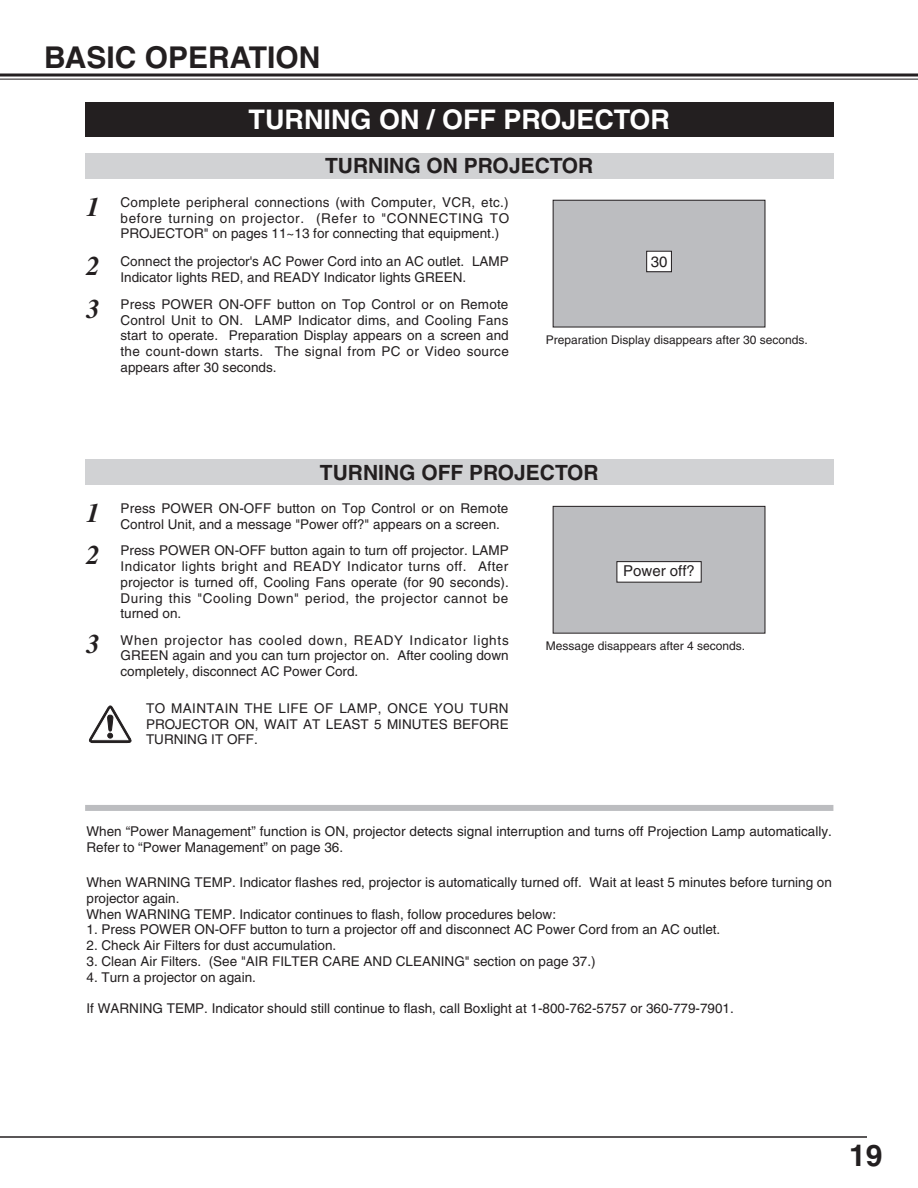
<style>
.page{position:relative;width:918px;height:1188px;background:#fff}
.page>*{position:absolute;margin:0;border:0;box-sizing:border-box;transform-origin:0 0}
.t1{font:700 30px "Helvetica";color:#231f20}
.t2{font:700 27px "Helvetica";color:#fff}
.t3{font:italic 700 27px/42.5px "Times";color:#231f20}
.t4{font:700 21px "Helvetica";color:#231f20}
.t5{font:15px "Helvetica";color:#231f20}
.t6{font:13.5px/15.8px "Helvetica";color:#231f20;text-align:justify}
.t7{font:12px "Helvetica";color:#231f20}
.s1{font-family:"Times";font-weight:700;font-style:italic;font-size:27px}
</style>
<div class="page">
<hr style="left:0;top:1136px;width:867px;height:2px;background:#231f20">
<div style="left:85px;top:153px;width:748px;height:26px;background:#d1d2d4"></div>
<div style="left:85px;top:459px;width:748px;height:26px;background:#d1d2d4"></div>
<div style="left:85px;top:102px;width:748px;height:34px;background:#231f20"></div>
<svg style="left:89px;top:705px;width:43px;height:38px"></svg>
<div style="left:554px;top:201px;width:211px;height:126px;background:#bcbdc0"></div>
<div style="left:553px;top:200px;width:212px;height:127px;border:1px solid #231f20"></div>
<div style="left:647px;top:252px;width:24px;height:19px;background:#fff"></div>
<div style="left:646px;top:251px;width:26px;height:21px;border:1px solid #231f20"></div>
<div style="left:85px;top:805px;width:748px;height:6px;background:#bcbdc0"></div>
<div style="left:554px;top:507px;width:211px;height:126px;background:#bcbdc0"></div>
<div style="left:553px;top:506px;width:212px;height:128px;border:1px solid #231f20"></div>
<div style="left:617px;top:562px;width:84px;height:20px;background:#fff"></div>
<div style="left:617px;top:561px;width:85px;height:22px;border:1px solid #231f20"></div>
<hr style="left:0;top:74px;width:918px;height:2px;background:#231f20">
<hr style="left:0;top:79px;width:918px;height:1px;background:#231f20">
<h1 class="t1" style="left:44px;top:46px;width:278px">BASIC OPERATION</h1>
<h2 class="t2" style="left:249px;top:110px;width:423px">TURNING ON / OFF PROJECTOR</h2>
<h3 class="t4" style="left:325px;top:158px;width:270px">TURNING ON PROJECTOR</h3>
<p class="t6" style="left:121px;top:195px;width:390px;text-indent:-34px"><span class="s1">1</span> Complete peripheral connections (with Computer, VCR, etc.) before turning on projector. (Refer to "CONNECTING TO PROJECTOR" on pages 11~13 for connecting that equipment.)</p>
<h2 class="t3" style="left:87px;top:247px;width:15px">2<br>3</h2>
<p class="t6" style="left:121px;top:255px;width:390px">Connect the projector's AC Power Cord into an AC outlet. LAMP<br>Indicator lights RED, and READY Indicator lights GREEN.</p>
<p class="t6" style="left:121px;top:298px;width:390px">Press POWER ON-OFF button on Top Control or on Remote Control Unit to ON. LAMP Indicator dims, and Cooling Fans start to operate. Preparation Display appears on a screen and the count-down starts. The signal from PC or Video source appears after 30 seconds.</p>
<p class="t5" style="left:651px;top:256px;width:18px">30</p>
<p class="t7" style="left:546px;top:335px;width:264px">Preparation Display disappears after 30 seconds.</p>
<h2 class="t3" style="left:87px;top:494px;width:15px">1<br>2</h2>
<h3 class="t4" style="left:320px;top:465px;width:280px">TURNING OFF PROJECTOR</h3>
<p class="t6" style="left:121px;top:502px;width:389px">Press POWER ON-OFF button on Top Control or on Remote<br>Control Unit, and a message "Power off?" appears on a screen.</p>
<p class="t6" style="left:121px;top:544px;width:390px">Press POWER ON-OFF button again to turn off projector. LAMP Indicator lights bright and READY Indicator turns off. After projector is turned off, Cooling Fans operate (for 90 seconds).<br>During this "Cooling Down" period, the projector cannot be turned on.</p>
<p class="t5" style="left:623px;top:565px;width:73px">Power off?</p>
<p class="t6" style="left:121px;top:633px;width:390px;text-indent:-34px"><span class="s1">3</span> When projector has cooled down, READY Indicator lights GREEN again and you can turn projector on. After cooling down completely, disconnect AC Power Cord.</p>
<p class="t6" style="left:146px;top:701px;width:364px">TO MAINTAIN THE LIFE OF LAMP, ONCE YOU TURN PROJECTOR ON, WAIT AT LEAST 5 MINUTES BEFORE TURNING IT OFF.</p>
<p class="t7" style="left:546px;top:641px;width:201px">Message disappears after 4 seconds.</p>
<p class="t6" style="left:87px;top:825px;width:747px">When “Power Management” function is ON, projector detects signal interruption and turns off Projection Lamp automatically.<br>Refer to “Power Management” on page 36.</p>
<p class="t6" style="left:87px;top:876px;width:747px;text-align:left">When WARNING TEMP. Indicator flashes red, projector is automatically turned off. Wait at least 5 minutes before turning on projector again.<br>When WARNING TEMP. Indicator continues to flash, follow procedures below:</p>
<p class="t6" style="left:87px;top:923px;width:635px">1. Press POWER ON-OFF button to turn a projector off and disconnect AC Power Cord from an AC outlet.</p>
<p class="t6" style="left:87px;top:939px;width:251px">2. Check Air Filters for dust accumulation.</p>
<p class="t6" style="left:87px;top:955px;width:511px">3. Clean Air Filters. (See "AIR FILTER CARE AND CLEANING" section on page 37.)</p>
<p class="t6" style="left:87px;top:970px;width:171px">4. Turn a projector on again.</p>
<p class="t6" style="left:87px;top:1002px;width:649px">If WARNING TEMP. Indicator should still continue to flash, call Boxlight at 1-800-762-5757 or 360-779-7901.</p>
<h1 class="t1" style="left:849px;top:1145px;width:35px">19</h1>
</div>
